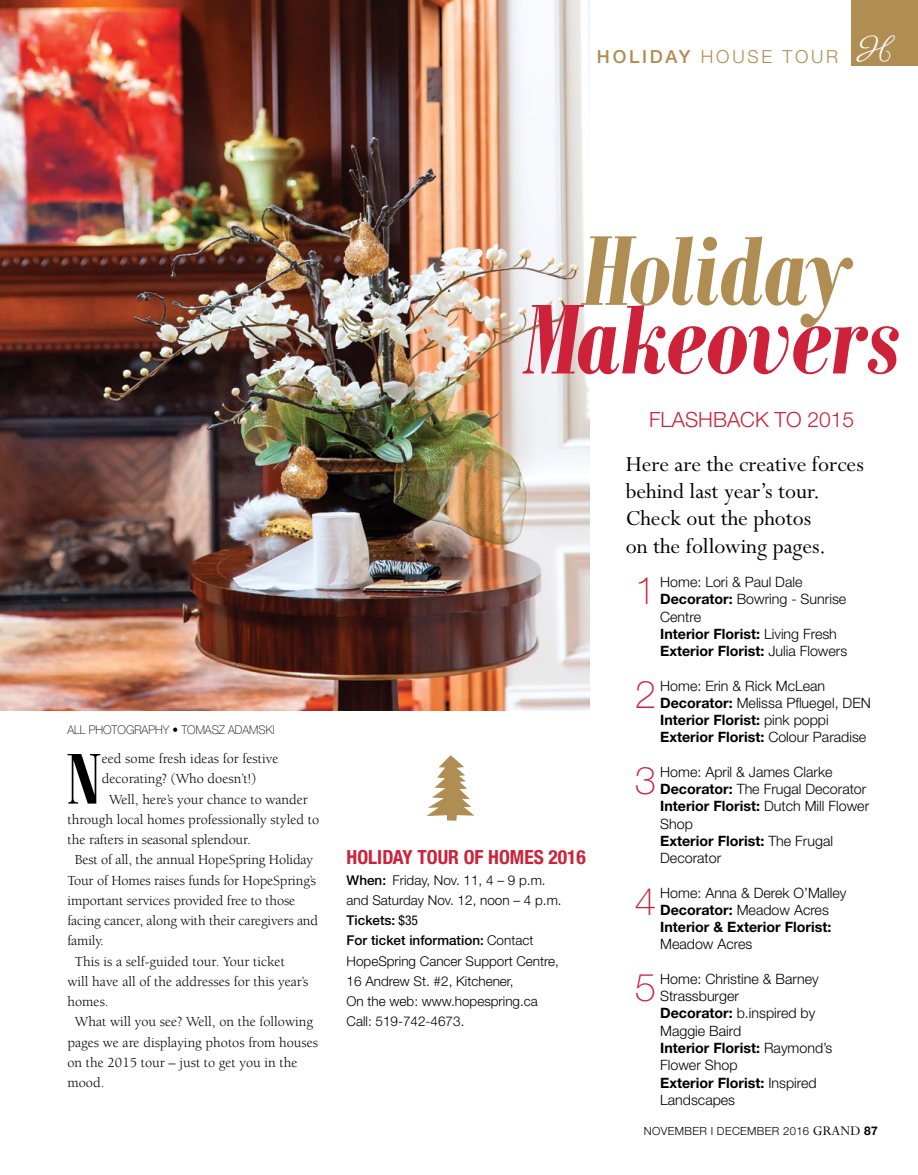
<style>
.page{position:relative;width:918px;height:1175px;background:#fff}
.page>*{position:absolute;margin:0;border:0;box-sizing:border-box;transform-origin:0 0}
.t1{font:italic 700 107.55px "Bodoni MT Condensed";letter-spacing:-.01em;color:#cd2239}
.t2{font:italic 700 107.55px "Bodoni MT Condensed";color:#b08d53}
.t3{font:700 77.85px "Bodoni MT Condensed";color:#000}
.t4{font:72px "Plants";color:#b08d53}
.t5{font:100 38.4px "Helvetica Neue LT Std";color:#cd2239}
.t6{font:24px/27px "Perpetua Std";color:#000}
.t7{font:300 21px "Helvetica Neue LT Std";color:#cd2239}
.t8{font:700 condensed 19.5px "Helvetica Neue LT Std";color:#cd2239}
.t9{font:300 18px "Helvetica Neue LT Std";letter-spacing:.15em;color:#b08d53}
.t10{font:14.25px "Berkeley";color:#000}
.t11{font:300 14.25px/17.2px "Helvetica Neue LT Std";color:#000}
.t12{font:700 14.25px/17.2px "Helvetica Neue LT Std";color:#000}
.t13{font:300 13.5px/20.2px "Helvetica Neue LT Std";color:#000}
.t14{font:100 12px "Helvetica Neue LT Std";color:#000;scale:.95 1}
.t15{font:300 11.25px "Helvetica Neue LT Std";letter-spacing:.03em;color:#000}
.s1{font-weight:500}
.s2{font-weight:400;font-stretch:condensed}
.s3{font-weight:700}
.s4{font-weight:300}
.s5{font-family:"Perpetua Std";font-weight:400;font-size:15px}
.s6{font-weight:700;font-size:12px}
</style>
<div class="page">
<img style="left:0;top:0;width:590px;height:710px">
<div style="left:851px;top:0;width:67px;height:65px;background:#b08d53"></div>
<p class="t9" style="left:597px;top:46px;width:298px"><span class="s1">HOLIDAY</span> HOUSE TOUR <sup>H</sup></p>
<p class="t14" style="left:68px;top:723px;width:220px">ALL PHOTOGRAPHY • TOMASZ ADAMSKI</p>
<h2 class="t3" style="left:67px;top:732px;width:36px">N</h2>
<p class="t10" style="left:102px;top:751px;width:178px">eed some fresh ideas for festive</p>
<p class="t10" style="left:102px;top:771px;width:156px">decorating? (Who doesn’t!)</p>
<p class="t10" style="left:109px;top:791px;width:200px">Well, here’s your chance to wander</p>
<p class="t10" style="left:67px;top:812px;width:253px">through local homes professionally styled to</p>
<p class="t10" style="left:67px;top:832px;width:185px">the rafters in seasonal splendour.</p>
<p class="t10" style="left:75px;top:852px;width:240px">Best of all, the annual HopeSpring Holiday</p>
<p class="t10" style="left:67px;top:872px;width:250px">Tour of Homes raises funds for HopeSpring’s</p>
<p class="t10" style="left:67px;top:893px;width:229px">important services provided free to those</p>
<p class="t10" style="left:67px;top:913px;width:252px">facing cancer, along with their caregivers and</p>
<p class="t10" style="left:67px;top:933px;width:38px">family.</p>
<p class="t10" style="left:75px;top:953px;width:211px">This is a self-guided tour. Your ticket</p>
<p class="t10" style="left:67px;top:974px;width:242px">will have all of the addresses for this year’s</p>
<p class="t10" style="left:67px;top:994px;width:43px">homes.</p>
<p class="t10" style="left:75px;top:1014px;width:240px">What will you see? Well, on the following</p>
<p class="t10" style="left:67px;top:1034px;width:252px">pages we are displaying photos from houses</p>
<p class="t10" style="left:67px;top:1055px;width:232px">on the 2015 tour – just to get you in the</p>
<p class="t10" style="left:67px;top:1075px;width:38px">mood.</p>
<h1 class="t2" style="left:582px;top:206px;width:268px">Holiday</h1>
<h1 class="t1" style="left:524px;top:275px;width:376px">Makeovers</h1>
<h3 class="t4" style="left:423px;top:757px;width:55px">'</h3>
<h3 class="t8" style="left:347px;top:845px;width:241px">HOLIDAY TOUR OF HOMES 2016</h3>
<p class="t13" style="left:347px;top:869px;width:217px"><span class="s1">When:</span> Friday, Nov. 11, 4 – 9 p.m. and Saturday Nov. 12, noon – 4 p.m.<br><span class="s1">Tickets:</span> <span class="s2">$35<br></span><span class="s1">For ticket information:</span> Contact<br>HopeSpring Cancer Support Centre,<br>16 Andrew St. #2, Kitchener,<br>On the web: www.hopespring.ca<br>Call: 519-742-4673.</p>
<h3 class="t7" style="left:649px;top:407px;width:207px">FLASHBACK TO 2015</h3>
<h3 class="t6" style="left:626px;top:452px;width:240px">Here are the creative forces behind last year’s tour.<br>Check out the photos<br>on the following pages.</h3>
<h3 class="t5" style="left:635px;top:568px;width:23px">1</h3>
<p class="t11" style="left:660px;top:573px;width:189px">Home: Lori &amp; Paul Dale<br><span class="s3">Decorator:</span> Bowring - Sunrise<br>Centre<br><span class="s3">Interior Florist:</span> Living Fresh<br><span class="s3">Exterior Florist:</span> Julia Flowers</p>
<h3 class="t5" style="left:635px;top:672px;width:23px">2</h3>
<p class="t11" style="left:660px;top:676px;width:212px">Home: Erin &amp; Rick McLean<br><span class="s3">Decorator:</span> Melissa Pfluegel, DEN<br><span class="s3">Interior Florist:</span> pink poppi<br><span class="s3">Exterior Florist:</span> Colour Paradise</p>
<h3 class="t5" style="left:635px;top:758px;width:23px">3</h3>
<p class="t11" style="left:660px;top:763px;width:210px">Home: April &amp; James Clarke<br><span class="s3">Decorator:</span> The Frugal Decorator<br><span class="s3">Interior Florist:</span> Dutch Mill Flower<br>Shop<br><span class="s3">Exterior Florist:</span> The Frugal<br>Decorator</p>
<h3 class="t5" style="left:635px;top:879px;width:23px">4</h3>
<p class="t12" style="left:660px;top:883px;width:188px"><span class="s4">Home: Anna &amp; Derek O’Malley<br></span>Decorator: <span class="s4">Meadow Acres<br></span>Interior &amp; Exterior Florist:</p>
<p class="t11" style="left:660px;top:935px;width:94px">Meadow Acres</p>
<h3 class="t5" style="left:635px;top:965px;width:23px">5</h3>
<p class="t11" style="left:660px;top:970px;width:174px">Home: Christine &amp; Barney<br>Strassburger<br><span class="s3">Decorator:</span> b.inspired by<br>Maggie Baird<br><span class="s3">Interior Florist:</span> Raymond’s<br>Flower Shop<br><span class="s3">Exterior Florist:</span> Inspired<br>Landscapes</p>
<p class="t15" style="left:644px;top:1124px;width:235px">NOVEMBER I DECEMBER 2016 <span class="s5">GRAND</span> <span class="s6">87</span></p>
</div>
